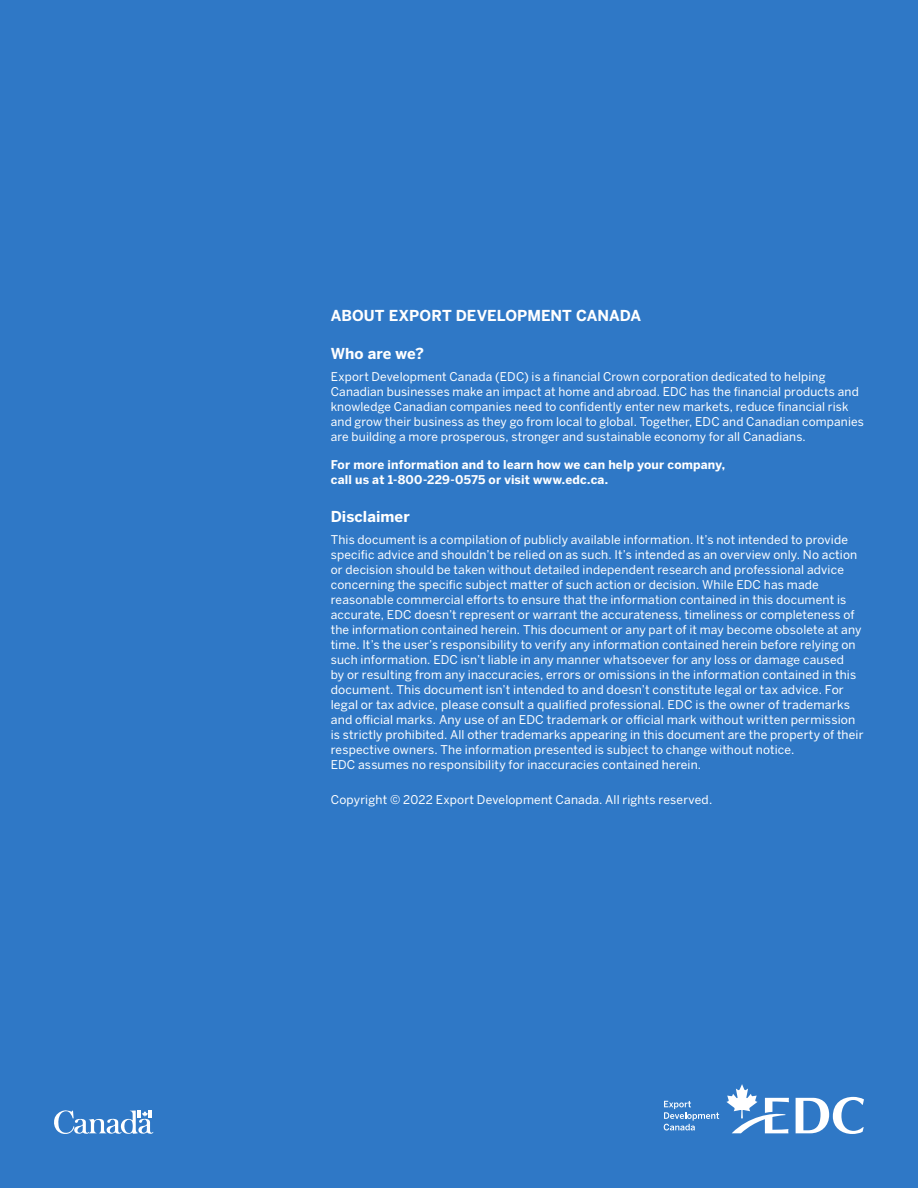
<style>
.page{position:relative;width:918px;height:1188px;background:#2f78c6}
.page>*{position:absolute;margin:0;border:0;box-sizing:border-box;transform-origin:0 0}
.H4_-_white{font:700 15px "Benton Sans";letter-spacing:.005em;color:#fff}
.disclamer{font:12px/15px "Benton Sans";letter-spacing:.015em;color:#fff}
.disclamer-2{font:700 12px/15px "Benton Sans";letter-spacing:.015em;color:#fff}
</style>
<div class="page">
<svg style="left:54px;top:1110px;width:99px;height:24px"></svg>
<svg style="left:664px;top:1084px;width:200px;height:50px"></svg>
<p class="H4_-_white" style="left:331px;top:306px;width:312px">ABOUT EXPORT DEVELOPMENT CANADA</p>
<p class="H4_-_white" style="left:331px;top:344px;width:95px">Who are we?</p>
<p class="disclamer" style="left:331px;top:369px;width:535px">Export Development Canada (EDC) is a financial Crown corporation dedicated to helping Canadian businesses make an impact at home and abroad. EDC has the financial products and knowledge Canadian companies need to confidently enter new markets, reduce financial risk and grow their business as they go from local to global. Together, EDC and Canadian companies are building a more prosperous, stronger and sustainable economy for all Canadians.</p>
<p class="disclamer-2" style="left:331px;top:457px;width:396px">For more information and to learn how we can help your company, call us at 1-800-229-0575 or visit www.edc.ca.</p>
<p class="H4_-_white" style="left:331px;top:508px;width:80px">Disclaimer</p>
<p class="disclamer" style="left:331px;top:532px;width:534px">This document is a compilation of publicly available information. It’s not intended to provide specific advice and shouldn’t be relied on as such. It’s intended as an overview only. No action or decision should be taken without detailed independent research and professional advice concerning the specific subject matter of such action or decision. While EDC has made reasonable commercial efforts to ensure that the information contained in this document is accurate, EDC doesn’t represent or warrant the accurateness, timeliness or completeness of the information contained herein. This document or any part of it may become obsolete at any time. It’s the user’s responsibility to verify any information contained herein before relying on such information. EDC isn’t liable in any manner whatsoever for any loss or damage caused<br>by or resulting from any inaccuracies, errors or omissions in the information contained in this document. This document isn’t intended to and doesn’t constitute legal or tax advice. For legal or tax advice, please consult a qualified professional. EDC is the owner of trademarks and official marks. Any use of an EDC trademark or official mark without written permission is strictly prohibited. All other trademarks appearing in this document are the property of their respective owners. The information presented is subject to change without notice.<br>EDC assumes no responsibility for inaccuracies contained herein.</p>
<p class="disclamer" style="left:331px;top:792px;width:383px">Copyright © 2022 Export Development Canada. All rights reserved.</p>
</div>
